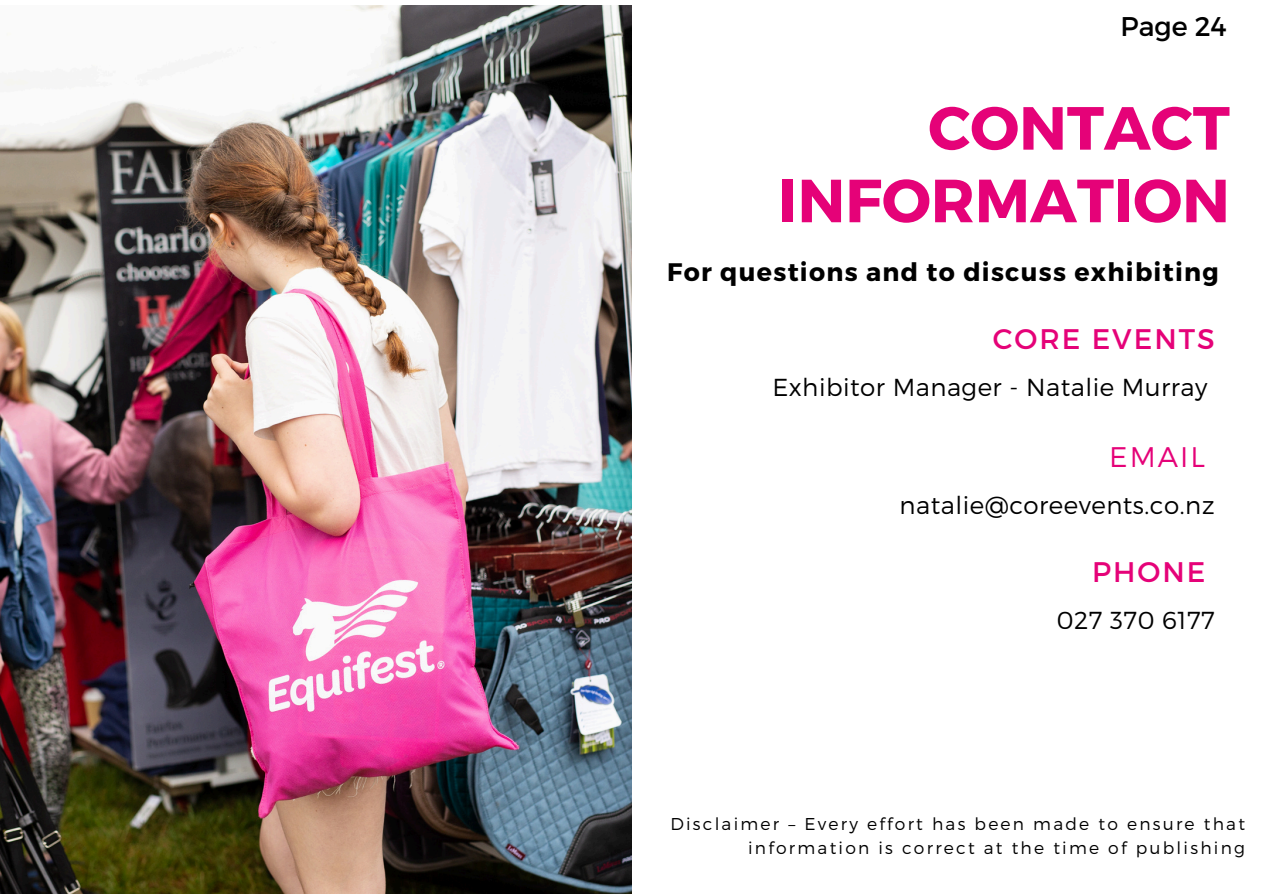
<style>
.page{position:relative;width:1263px;height:894px;background:#fff}
.page>*{position:absolute;margin:0;border:0;box-sizing:border-box;transform-origin:0 0}
.t1{font:700 60.75px/72.6px "Montserrat";color:#e50278;text-align:right}
.t2{font:28.35px "Montserrat";letter-spacing:.07em;color:#e50278}
.t3{font:300 28.35px "Montserrat";letter-spacing:.07em;color:#e50278}
.t4{font:27px "Montserrat";color:#000}
.t5{font:700 25.35px "Montserrat";letter-spacing:.05em;color:#000}
.t6{font:300 24.6px "Montserrat";letter-spacing:.02em;color:#000}
.t7{font:300 17.1px/23.4px "Montserrat";letter-spacing:.13em;color:#000;text-align:right}
</style>
<div class="page">
<img style="left:0;top:5px;width:631px;height:888px">
<p class="t4" style="left:1120px;top:9px;width:108px">Page 24</p>
<h2 class="t1" style="left:778px;top:89px;width:453px">CONTACT<br>INFORMATION</h2>
<h3 class="t5" style="left:667px;top:255px;width:553px">For questions and to discuss exhibiting</h3>
<h4 class="t2" style="left:993px;top:320px;width:223px">CORE EVENTS</h4>
<h1 class="t6" style="left:772px;top:371px;width:437px">Exhibitor Manager - Natalie Murray</h1>
<h2 class="t3" style="left:1109px;top:438px;width:97px">EMAIL</h2>
<h3 class="t6" style="left:899px;top:489px;width:317px">natalie@coreevents.co.nz</h3>
<h2 class="t2" style="left:1092px;top:553px;width:115px">PHONE</h2>
<h3 class="t6" style="left:1057px;top:604px;width:159px">027 370 6177</h3>
<h3 class="t7" style="left:670px;top:811px;width:576px">Disclaimer – Every effort has been made to ensure that information is correct at the time of publishing</h3>
</div>
